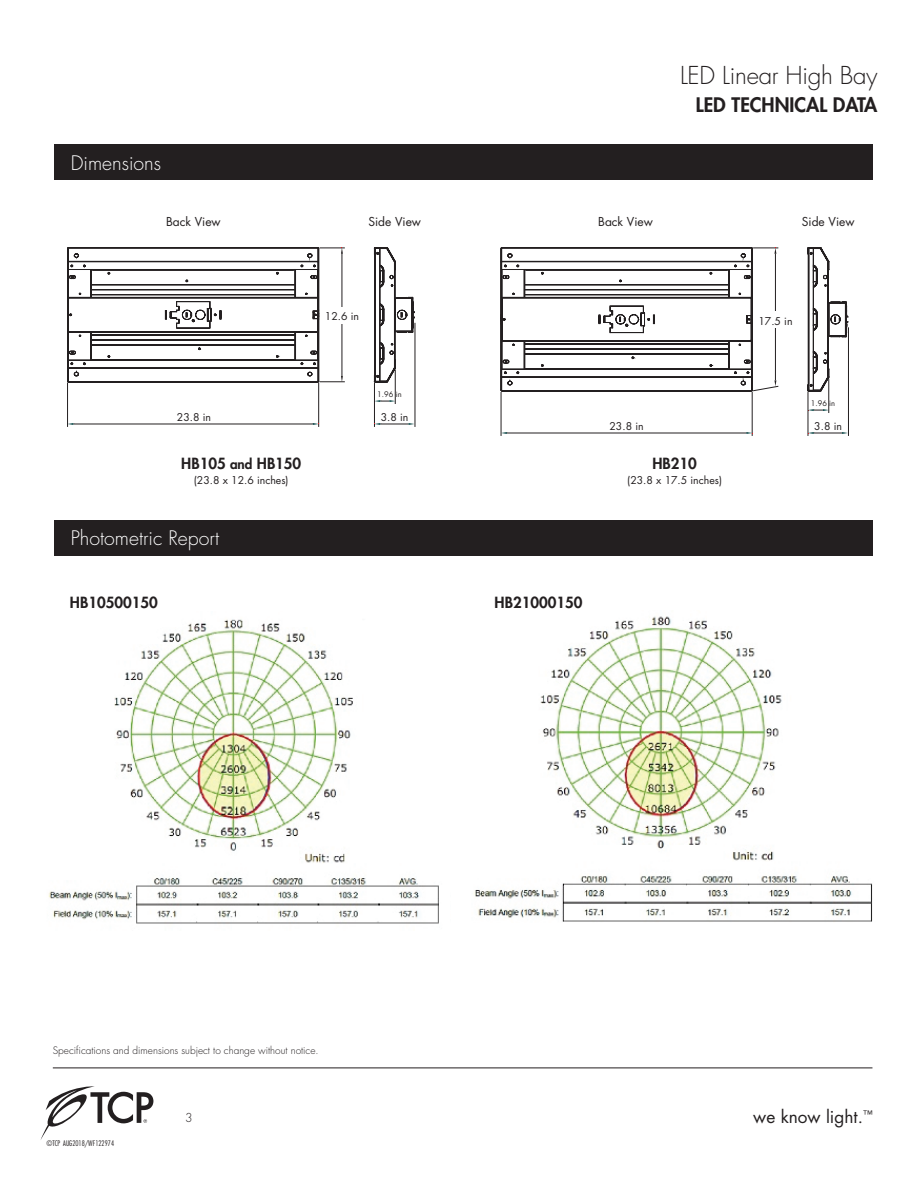
<style>
.page{position:relative;width:918px;height:1188px;background:#fff}
.page>*{position:absolute;margin:0;border:0;box-sizing:border-box;transform-origin:0 0}
.t1{font:300 24px "Futura Std";letter-spacing:-.01em;color:#231f20}
.t2{font:300 19.5px "Futura Std";color:#fff}
.t3{font:800 19.5px "Futura Std";color:#231f20}
.t4{font:17.25px "Futura Std";color:#231f20}
.t5{font:800 15px "Futura Std";color:#231f20}
.t6{font:12px "Futura Std";color:#231f20}
.t7{font:300 12px "Futura Std";color:#231f20}
.t8{font:10.5px "Futura Std";color:#231f20}
.t9{font:300 10.05px "Futura Std";color:#231f20}
.t10{font:300 condensed 7.5px "Futura Std";color:#231f20}
.t11{font:7.5px "Futura Std";color:#231f20}
.s1{font-size:13.5px}
</style>
<div class="page">
<svg style="left:40px;top:1086px;width:113px;height:54px"></svg>
<hr style="left:53px;top:1068px;width:819px;height:1px;background:#231f20">
<div style="left:54px;top:520px;width:818px;height:35px;background:#231f20"></div>
<div style="left:54px;top:145px;width:818px;height:35px;background:#231f20"></div>
<hr style="left:395px;top:370px;width:1px;height:34px;background:#231f20">
<svg style="left:375px;top:400px;width:20px;height:2px"></svg>
<hr style="left:374px;top:383px;width:1px;height:44px;background:#231f20">
<hr style="left:415px;top:323px;width:1px;height:104px;background:#231f20">
<svg style="left:374px;top:423px;width:40px;height:2px"></svg>
<hr style="left:380px;top:248px;width:1px;height:133px;background:#231f20">
<hr style="left:375px;top:248px;width:1px;height:133px;background:#231f20">
<hr style="left:394px;top:262px;width:1px;height:106px;background:#231f20">
<hr style="left:395px;top:269px;width:1px;height:91px;background:#231f20">
<svg style="left:395px;top:296px;width:20px;height:37px"></svg>
<svg style="left:374px;top:247px;width:22px;height:41px"></svg>
<svg style="left:379px;top:303px;width:6px;height:24px"></svg>
<svg style="left:374px;top:342px;width:22px;height:42px"></svg>
<hr style="left:67px;top:383px;width:1px;height:44px;background:#231f20">
<hr style="left:318px;top:383px;width:1px;height:44px;background:#231f20">
<hr style="left:73px;top:424px;width:240px;height:1px;background:#231f20">
<svg style="left:313px;top:423px;width:6px;height:2px"></svg>
<hr style="left:67px;top:248px;width:1px;height:133px;background:#231f20">
<hr style="left:177px;top:301px;width:33px;height:1px;background:#231f20">
<hr style="left:68px;top:332px;width:250px;height:1px;background:#231f20">
<hr style="left:68px;top:298px;width:250px;height:1px;background:#231f20">
<svg style="left:165px;top:302px;width:57px;height:27px"></svg>
<hr style="left:68px;top:297px;width:250px;height:1px;background:#231f20">
<svg style="left:68px;top:310px;width:4px;height:9px"></svg>
<hr style="left:92px;top:269px;width:202px;height:1px;background:#231f20">
<hr style="left:92px;top:270px;width:202px;height:1px;background:#231f20">
<hr style="left:68px;top:261px;width:250px;height:1px;background:#231f20">
<hr style="left:68px;top:248px;width:250px;height:1px;background:#231f20">
<hr style="left:68px;top:247px;width:250px;height:1px;background:#231f20">
<hr style="left:92px;top:359px;width:202px;height:1px;background:#231f20">
<hr style="left:92px;top:360px;width:202px;height:1px;background:#231f20">
<hr style="left:68px;top:368px;width:250px;height:1px;background:#231f20">
<hr style="left:68px;top:382px;width:250px;height:1px;background:#231f20">
<hr style="left:68px;top:319px;width:1px;height:49px;background:#231f20">
<hr style="left:68px;top:262px;width:1px;height:48px;background:#231f20">
<hr style="left:91px;top:284px;width:204px;height:1px;background:#231f20">
<hr style="left:91px;top:294px;width:204px;height:1px;background:#231f20">
<svg style="left:68px;top:248px;width:25px;height:51px"></svg>
<hr style="left:91px;top:285px;width:204px;height:1px;background:#231f20">
<hr style="left:91px;top:289px;width:204px;height:1px;background:#231f20">
<hr style="left:91px;top:335px;width:204px;height:1px;background:#231f20">
<hr style="left:91px;top:345px;width:204px;height:1px;background:#231f20">
<hr style="left:91px;top:340px;width:204px;height:1px;background:#231f20">
<svg style="left:68px;top:331px;width:25px;height:51px"></svg>
<svg style="left:294px;top:248px;width:51px;height:135px"></svg>
<div style="left:323px;top:307px;width:40px;height:16px;background:#fff"></div>
<hr style="left:829px;top:379px;width:1px;height:34px;background:#231f20">
<svg style="left:809px;top:409px;width:20px;height:2px"></svg>
<hr style="left:808px;top:392px;width:1px;height:44px;background:#231f20">
<hr style="left:848px;top:327px;width:1px;height:109px;background:#231f20">
<svg style="left:808px;top:432px;width:40px;height:2px"></svg>
<hr style="left:809px;top:248px;width:1px;height:142px;background:#231f20">
<hr style="left:813px;top:248px;width:1px;height:142px;background:#231f20">
<hr style="left:808px;top:248px;width:1px;height:142px;background:#231f20">
<hr style="left:828px;top:269px;width:1px;height:100px;background:#231f20">
<svg style="left:829px;top:301px;width:19px;height:37px"></svg>
<svg style="left:808px;top:247px;width:22px;height:41px"></svg>
<svg style="left:814px;top:308px;width:4px;height:23px"></svg>
<svg style="left:808px;top:351px;width:22px;height:42px"></svg>
<hr style="left:501px;top:392px;width:1px;height:44px;background:#231f20">
<hr style="left:752px;top:392px;width:1px;height:44px;background:#231f20">
<hr style="left:507px;top:433px;width:239px;height:1px;background:#231f20">
<svg style="left:501px;top:432px;width:6px;height:2px"></svg>
<svg style="left:746px;top:432px;width:6px;height:2px"></svg>
<hr style="left:502px;top:341px;width:249px;height:1px;background:#231f20">
<hr style="left:502px;top:298px;width:249px;height:1px;background:#231f20">
<hr style="left:502px;top:298px;width:1px;height:43px;background:#231f20">
<svg style="left:599px;top:306px;width:56px;height:27px"></svg>
<hr style="left:502px;top:297px;width:249px;height:1px;background:#231f20">
<svg style="left:501px;top:315px;width:4px;height:9px"></svg>
<hr style="left:526px;top:269px;width:202px;height:1px;background:#231f20">
<hr style="left:526px;top:270px;width:202px;height:1px;background:#231f20">
<hr style="left:502px;top:261px;width:250px;height:1px;background:#231f20">
<hr style="left:502px;top:248px;width:250px;height:1px;background:#231f20">
<hr style="left:502px;top:247px;width:250px;height:1px;background:#231f20">
<hr style="left:526px;top:368px;width:202px;height:1px;background:#231f20">
<hr style="left:526px;top:369px;width:202px;height:1px;background:#231f20">
<hr style="left:502px;top:377px;width:250px;height:1px;background:#231f20">
<hr style="left:502px;top:391px;width:250px;height:1px;background:#231f20">
<hr style="left:501px;top:324px;width:1px;height:53px;background:#231f20">
<hr style="left:501px;top:262px;width:1px;height:53px;background:#231f20">
<hr style="left:525px;top:284px;width:204px;height:1px;background:#231f20">
<hr style="left:525px;top:294px;width:204px;height:1px;background:#231f20">
<svg style="left:501px;top:248px;width:25px;height:51px"></svg>
<hr style="left:525px;top:285px;width:204px;height:1px;background:#231f20">
<hr style="left:525px;top:289px;width:204px;height:1px;background:#231f20">
<hr style="left:525px;top:344px;width:204px;height:1px;background:#231f20">
<hr style="left:525px;top:354px;width:204px;height:1px;background:#231f20">
<hr style="left:525px;top:349px;width:204px;height:1px;background:#231f20">
<svg style="left:501px;top:340px;width:25px;height:52px"></svg>
<svg style="left:727px;top:248px;width:52px;height:144px"></svg>
<div style="left:757px;top:312px;width:38px;height:16px;background:#fff"></div>
<img style="left:48px;top:619px;width:391px;height:305px">
<img style="left:474px;top:616px;width:399px;height:306px">
<h2 class="t2" style="left:71px;top:151px;width:92px">Dimensions</h2>
<p class="t6" style="left:166px;top:214px;width:56px">Back View</p>
<p class="t6" style="left:368px;top:214px;width:54px">Side View</p>
<h1 class="t1" style="left:680px;top:60px;width:199px">LED Linear High Bay</h1>
<h2 class="t3" style="left:696px;top:93px;width:183px">LED TECHNICAL DATA</h2>
<p class="t6" style="left:598px;top:214px;width:56px">Back View</p>
<p class="t6" style="left:802px;top:214px;width:54px">Side View</p>
<p class="t8" style="left:325px;top:310px;width:36px">12.6 in</p>
<p class="t8" style="left:177px;top:411px;width:36px">23.8 in</p>
<h3 class="t5" style="left:181px;top:454px;width:122px">HB105 <span class="s1">and</span> HB150</h3>
<p class="t8" style="left:194px;top:473px;width:96px">(23.8 x 12.6 inches)</p>
<h2 class="t2" style="left:71px;top:526px;width:150px">Photometric Report</h2>
<p class="t11" style="left:377px;top:390px;width:26px">1.96 in</p>
<p class="t8" style="left:381px;top:411px;width:29px">3.8 in</p>
<h3 class="t5" style="left:70px;top:593px;width:89px">HB10500150</h3>
<h3 class="t5" style="left:495px;top:593px;width:89px">HB21000150</h3>
<p class="t8" style="left:610px;top:420px;width:36px">23.8 in</p>
<h3 class="t5" style="left:652px;top:454px;width:46px">HB210</h3>
<p class="t8" style="left:627px;top:473px;width:96px">(23.8 x 17.5 inches)</p>
<p class="t8" style="left:758px;top:314px;width:36px">17.5 in</p>
<p class="t11" style="left:811px;top:399px;width:26px">1.96 in</p>
<p class="t8" style="left:814px;top:420px;width:29px">3.8 in</p>
<p class="t9" style="left:53px;top:1044px;width:267px">Specifications and dimensions subject to change without notice.</p>
<p class="t10" style="left:46px;top:1139px;width:69px">©TCP AUG2018/WF122974</p>
<p class="t7" style="left:185px;top:1111px;width:9px">3</p>
<h3 class="t4" style="left:753px;top:1106px;width:121px">we know light.<sup>™</sup></h3>
</div>
